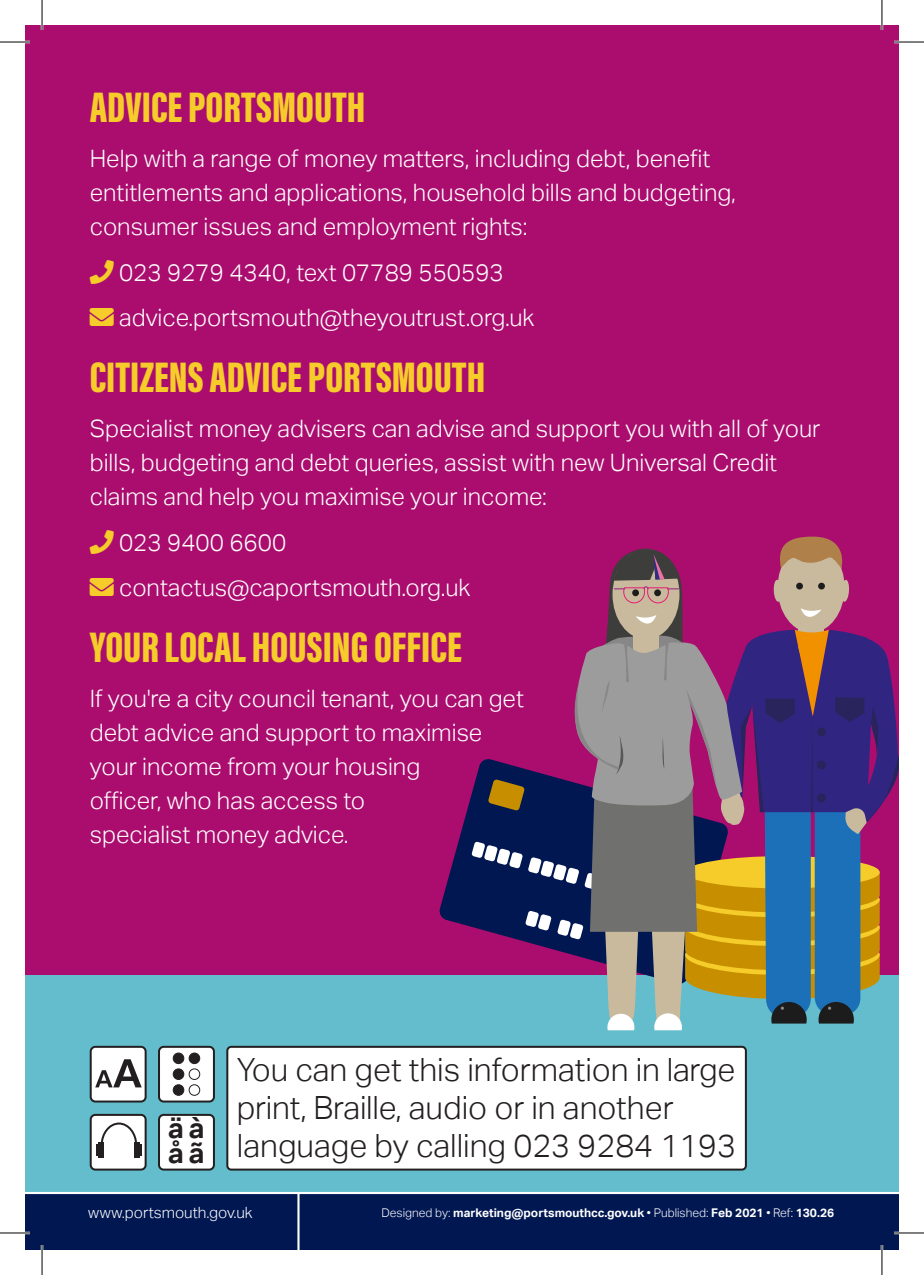
<style>
.page{position:relative;width:924px;height:1275px;background:#fff}
.page>*{position:absolute;margin:0;border:0;box-sizing:border-box;transform-origin:0 0}
.t1{font:900 44px "Acumin Pro Extra Cond";color:#f5cc29}
.t2{font:300 32px/38px "Aktiv Grotesk";color:#231f20}
.t3{font:700 28px/24.8px "Aktiv Grotesk";color:#231f20}
.t4{font:300 24px/34px "Aktiv Grotesk";color:#fff}
.t5{font:300 15.6px "Aktiv Grotesk";color:#fff}
.t6{font:700 12px "Aktiv Grotesk";color:#fff}
.s1{color:#f5cc29}
.s2{font-weight:300}
</style>
<div class="page">
<div style="left:25px;top:25px;width:873px;height:1208px;background:#ab0d6e"></div>
<div style="left:25px;top:975px;width:873px;height:275px;background:#63bdcc"></div>
<div style="left:25px;top:1193px;width:272px;height:57px;background:#001752"></div>
<div style="left:299px;top:1193px;width:599px;height:57px;background:#001752"></div>
<hr style="left:297px;top:1193px;width:2px;height:57px;background:#fff">
<hr style="left:25px;top:1192px;width:873px;height:2px;background:#fff">
<div style="left:227px;top:1046px;width:518px;height:123px;background:#fff;border-radius:4px"></div>
<div style="left:226px;top:1045px;width:520px;height:125px;border:2px solid #231f20;border-radius:4px"></div>
<div style="left:91px;top:1046px;width:54px;height:55px;background:#fff;border-radius:5px"></div>
<div style="left:90px;top:1045px;width:56px;height:57px;border:2px solid #231f20;border-radius:5px"></div>
<svg style="left:95px;top:1059px;width:47px;height:28px"></svg>
<div style="left:159px;top:1046px;width:55px;height:55px;background:#fff;border-radius:5px"></div>
<div style="left:158px;top:1045px;width:57px;height:57px;border:2px solid #231f20;border-radius:5px"></div>
<div style="left:173px;top:1053px;width:11px;height:10px;background:#231f20;border-radius:50%"></div>
<div style="left:173px;top:1052px;width:11px;height:12px;border:1px solid #231f20;border-radius:50%"></div>
<div style="left:173px;top:1069px;width:11px;height:10px;background:#231f20;border-radius:50%"></div>
<div style="left:173px;top:1068px;width:11px;height:12px;border:1px solid #231f20;border-radius:50%"></div>
<div style="left:173px;top:1084px;width:11px;height:11px;background:#231f20;border-radius:50%"></div>
<div style="left:173px;top:1084px;width:11px;height:11px;border:1px solid #231f20;border-radius:50%"></div>
<div style="left:189px;top:1053px;width:11px;height:10px;background:#231f20;border-radius:50%"></div>
<div style="left:188px;top:1052px;width:12px;height:12px;border:1px solid #231f20;border-radius:50%"></div>
<div style="left:188px;top:1068px;width:12px;height:12px;border:1px solid #231f20;border-radius:50%"></div>
<div style="left:188px;top:1084px;width:12px;height:11px;border:1px solid #231f20;border-radius:50%"></div>
<div style="left:91px;top:1114px;width:54px;height:55px;background:#fff;border-radius:5px"></div>
<div style="left:90px;top:1113px;width:56px;height:57px;border:2px solid #231f20;border-radius:5px"></div>
<svg style="left:101px;top:1122px;width:36px;height:20px"></svg>
<div style="left:98px;top:1142px;width:6px;height:15px;background:#231f20"></div>
<div style="left:96px;top:1144px;width:6px;height:12px;background:#231f20"></div>
<div style="left:134px;top:1142px;width:6px;height:15px;background:#231f20"></div>
<div style="left:136px;top:1144px;width:5px;height:12px;background:#231f20"></div>
<div style="left:159px;top:1114px;width:55px;height:55px;background:#fff;border-radius:5px"></div>
<div style="left:158px;top:1113px;width:57px;height:57px;border:2px solid #231f20;border-radius:5px"></div>
<svg style="left:439px;top:796px;width:32px;height:131px;fill:#071653"></svg>
<svg style="left:471px;top:536px;width:427px;height:494px"></svg>
<hr style="left:0;top:41px;width:30px;height:2px;background:#fff">
<hr style="left:893px;top:41px;width:30px;height:2px;background:#fff">
<hr style="left:0;top:1231px;width:30px;height:3px;background:#fff">
<hr style="left:893px;top:1231px;width:30px;height:3px;background:#fff">
<hr style="left:41px;top:0;width:2px;height:30px;background:#fff">
<hr style="left:41px;top:1245px;width:2px;height:30px;background:#fff">
<hr style="left:880px;top:0;width:2px;height:30px;background:#fff">
<hr style="left:880px;top:1245px;width:2px;height:30px;background:#fff">
<hr style="left:0;top:42px;width:30px;height:1px;background:#000">
<hr style="left:893px;top:42px;width:30px;height:1px;background:#000">
<hr style="left:0;top:1232px;width:30px;height:1px;background:#000">
<hr style="left:893px;top:1232px;width:30px;height:1px;background:#000">
<hr style="left:42px;top:0;width:1px;height:30px;background:#000">
<hr style="left:42px;top:1245px;width:1px;height:30px;background:#000">
<hr style="left:881px;top:0;width:1px;height:30px;background:#000">
<hr style="left:881px;top:1245px;width:1px;height:30px;background:#000">
<h1 class="t1" style="left:90px;top:80px;width:277px">ADVICE PORTSMOUTH</h1>
<p class="t4" style="left:90px;top:142px;width:647px">Help with a range of money matters, including debt, benefit entitlements and applications, household bills and budgeting, consumer issues and employment rights:</p>
<p class="t4" style="left:119px;top:255px;width:386px">023 9279 4340, text 07789 550593</p>
<p class="t4" style="left:90px;top:301px;width:446px"><span class="s1">→</span> advice.portsmouth@theyoutrust.org.uk</p>
<h1 class="t1" style="left:90px;top:350px;width:397px">CITIZENS ADVICE PORTSMOUTH</h1>
<p class="t4" style="left:90px;top:412px;width:731px">Specialist money advisers can advise and support you with all of your bills, budgeting and debt queries, assist with new Universal Credit claims and help you maximise your income:</p>
<p class="t4" style="left:119px;top:525px;width:168px">023 9400 6600</p>
<p class="t4" style="left:90px;top:571px;width:382px"><span class="s1">→</span> contactus@caportsmouth.org.uk</p>
<h1 class="t1" style="left:90px;top:620px;width:373px">YOUR LOCAL HOUSING OFFICE</h1>
<p class="t4" style="left:90px;top:682px;width:435px">If you're a city council tenant, you can get debt advice and support to maximise your income from your housing<br>officer, who has access to<br>specialist money advice.</p>
<p class="t3" style="left:168px;top:1116px;width:38px">äà åã</p>
<h2 class="t2" style="left:237px;top:1051px;width:500px">You can get this information in large print, Braille, audio or in another language by calling 023 9284 1193</h2>
<p class="t5" style="left:88px;top:1203px;width:166px">www.portsmouth.gov.uk</p>
<p class="t6" style="left:381px;top:1206px;width:454px"><span class="s2">Designed by:</span> marketing@portsmouthcc.gov.uk <span class="s2">• Published:</span> Feb 2021 <span class="s2">• Ref:</span> 130.26</p>
</div>
